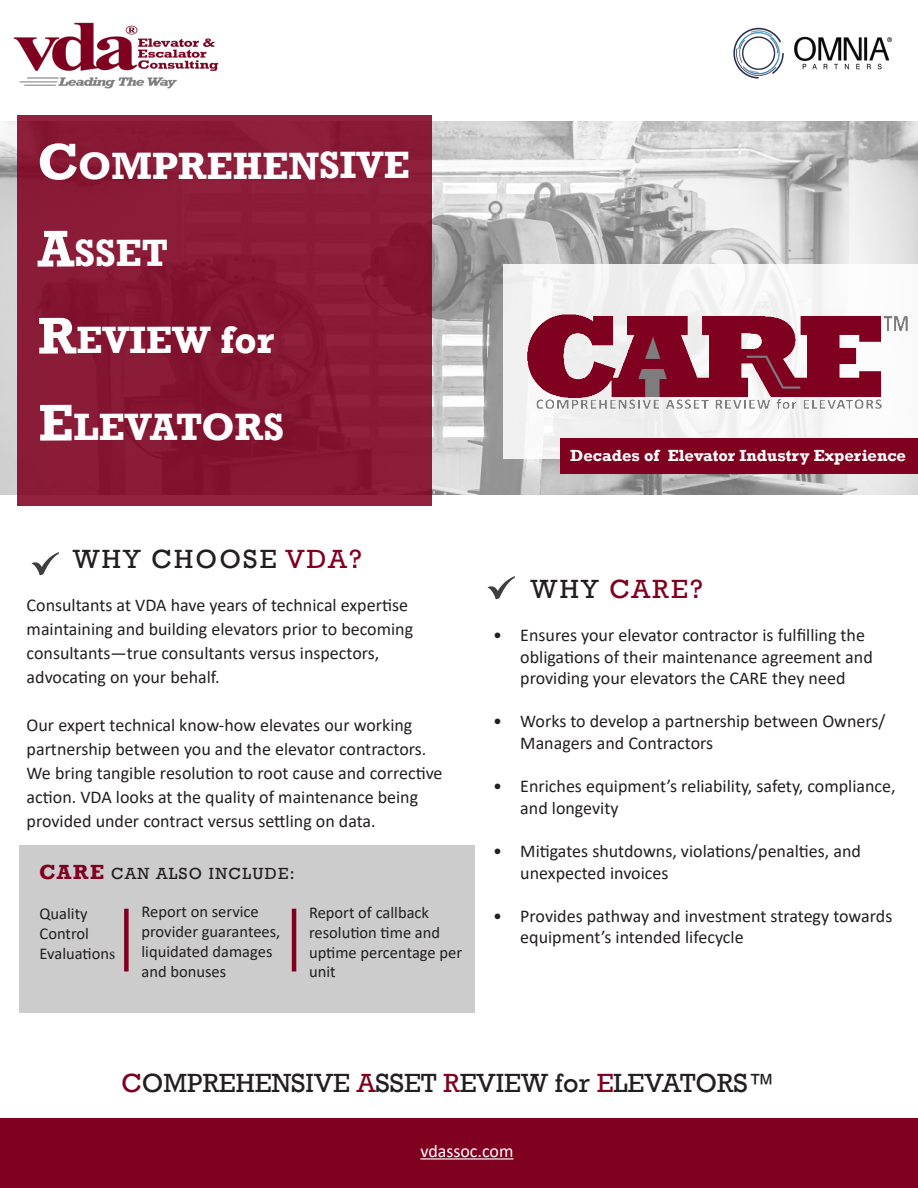
<style>
.page{position:relative;width:918px;height:1188px;background:#fff}
.page>*{position:absolute;margin:0;border:0;box-sizing:border-box;transform-origin:0 0}
.t1{font:700 39px "Rockwell";letter-spacing:-.005em;color:#fff}
.t2{font:27px "Rockwell";color:#231f20}
.t3{font:27px "Rockwell";letter-spacing:.08em;color:#231f20}
.t4{font:27px "Rockwell";letter-spacing:.08em;color:#800020}
.t5{font:18px/24px "Calibri";color:#231f20}
.t6{font:18px "Calibri";color:#fff}
.t7{font:16.5px/19.8px "Calibri";color:#231f20}
.t8{font:700 16.5px "Rockwell";color:#fff}
.t9{font:16.5px "Rockwell";letter-spacing:.08em;color:#231f20}
.s1{font-size:52.5px}
.s2{color:#800020}
.s3{font-weight:700;font-size:21px;color:#800020}
.s4{font-family:"Minion Pro"}
.s5{color:#231f20}
</style>
<div class="page">
<div style="left:19px;top:846px;width:456px;height:167px;background:#ccc"></div>
<div style="left:0;top:1118px;width:918px;height:70px;background:#800020"></div>
<img style="left:0;top:122px;width:918px;height:373px">
<div style="left:503px;top:264px;width:415px;height:195px;background:#f0f0f0"></div>
<hr style="left:420px;top:1158px;width:93px;height:2px;background:#fff">
<img style="left:14px;top:22px;width:205px;height:67px">
<img style="left:527px;top:267px;width:381px;height:162px">
<div style="left:561px;top:438px;width:357px;height:36px;background:#800020"></div>
<div style="left:17px;top:115px;width:415px;height:390px;background:#8a1b37"></div>
<img style="left:31px;top:552px;width:28px;height:24px">
<img style="left:487px;top:576px;width:28px;height:24px">
<div style="left:124px;top:909px;width:5px;height:62px;background:#800020"></div>
<hr style="left:292px;top:909px;width:4px;height:62px;background:#800020">
<img style="left:733px;top:27px;width:159px;height:52px">
<p class="t1" style="left:37px;top:142px;width:374px"><span class="s1">C</span>OMPREHENSIVE</p>
<p class="t1" style="left:38px;top:230px;width:132px"><span class="s1">A</span>SSET</p>
<p class="t1" style="left:38px;top:316px;width:238px"><span class="s1">R</span>EVIEW for</p>
<p class="t1" style="left:38px;top:403px;width:247px"><span class="s1">E</span>LEVATORS</p>
<p class="t8" style="left:570px;top:445px;width:337px">Decades of Elevator Industry Experience</p>
<p class="t3" style="left:73px;top:543px;width:291px">WHY CHOOSE <span class="s2">VDA?</span></p>
<p class="t5" style="left:27px;top:593px;width:388px">Consultants at VDA have years of technical expertise maintaining and building elevators prior to becoming consultants—true consultants versus inspectors, advocating on your behalf.</p>
<p class="t5" style="left:27px;top:713px;width:417px">Our expert technical know-how elevates our working partnership between you and the elevator contractors.<br>We bring tangible resolution to root cause and corrective action. VDA looks at the quality of maintenance being provided under contract versus settling on data.</p>
<p class="t9" style="left:39px;top:864px;width:257px"><span class="s3">CARE</span> CAN ALSO INCLUDE:</p>
<p class="t7" style="left:40px;top:904px;width:50px">Quality</p>
<p class="t7" style="left:40px;top:923px;width:51px">Control</p>
<p class="t7" style="left:40px;top:943px;width:77px">Evaluation<span class="s4">s</span></p>
<p class="t7" style="left:141px;top:901px;width:140px">Report on service provider guarantees, liquidated damages</p>
<p class="t7" style="left:141px;top:961px;width:86px">and bonuses</p>
<p class="t7" style="left:309px;top:902px;width:155px">Report of callback resolution time and uptime percentage per unit</p>
<p class="t4" style="left:531px;top:573px;width:174px"><span class="s5">WHY</span> CARE?</p>
<p class="t5" style="left:520px;top:624px;width:354px;line-height:21.6px;text-indent:-27px">• Ensures your elevator contractor is fulfilling the obligations of their maintenance agreement and providing your elevators the CARE they need</p>
<p class="t5" style="left:520px;top:710px;width:367px;line-height:21.6px;text-indent:-27px">• Works to develop a partnership between Owners/<br>Managers and Contractors</p>
<p class="t5" style="left:520px;top:775px;width:377px;line-height:21.6px;text-indent:-27px">• Enriches equipment’s reliability, safety, compliance, and longevity</p>
<p class="t5" style="left:520px;top:840px;width:342px;line-height:21.6px;text-indent:-27px">• Mitigates shutdowns, violations/penalties, and unexpected invoices</p>
<p class="t5" style="left:520px;top:905px;width:374px;line-height:21.6px;text-indent:-27px">• Provides pathway and investment strategy towards equipment’s intended lifecycle</p>
<p class="t2" style="left:121px;top:1068px;width:655px"><span class="s2">C</span>OMPREHENSIVE <span class="s2">A</span>SSET <span class="s2">R</span>EVIEW for <span class="s2">E</span>LEVATORS™</p>
<p class="t6" style="left:420px;top:1138px;width:95px">vdassoc.com</p>
</div>
